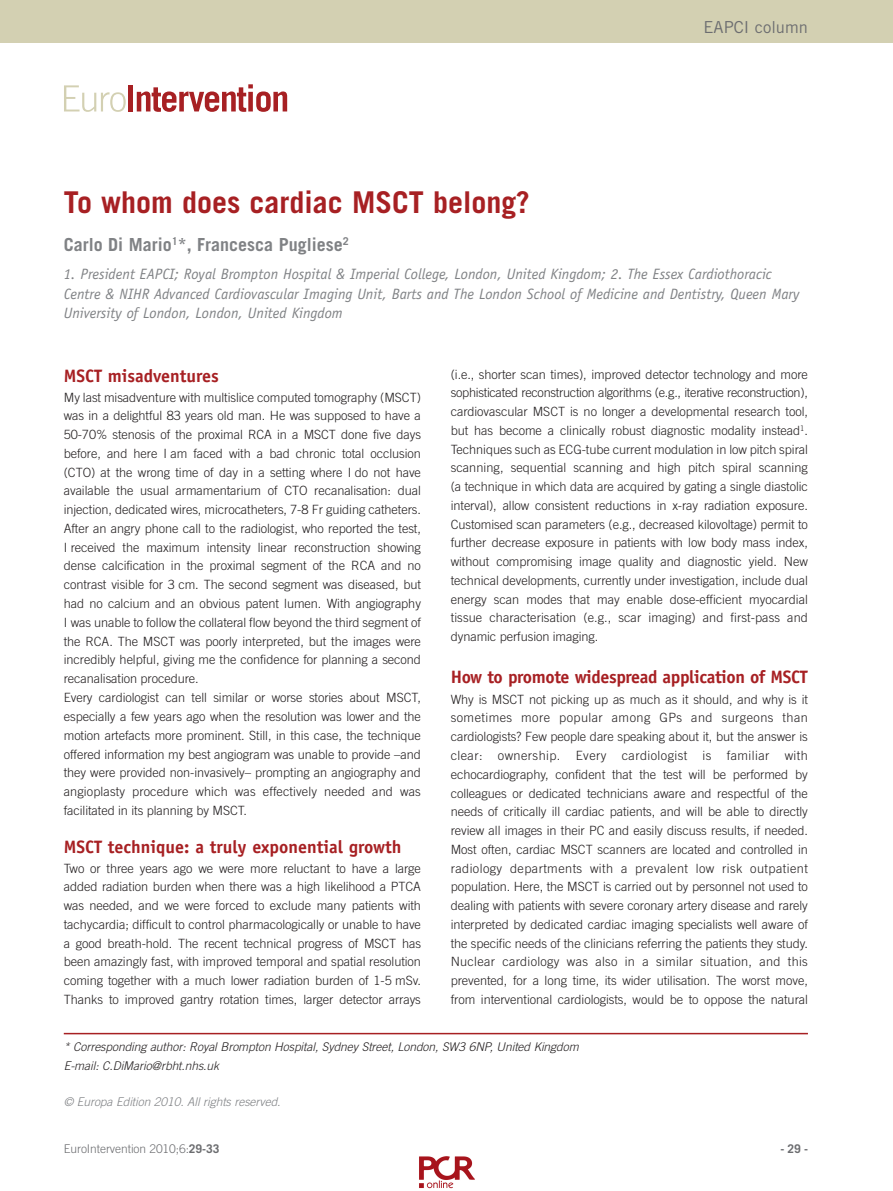
<style>
.page{position:relative;width:893px;height:1191px;background:#fff}
.page>*{position:absolute;margin:0;border:0;box-sizing:border-box;transform-origin:0 0}
.t1{font:700 30px "Trade Gothic LT Std";color:#a72023}
.t2{font:700 18px "Officina Sans Std";color:#a72023}
.t3{font:700 18px "Officina Sans Std";letter-spacing:-.02em;color:#a72023}
.t4{font:700 18px "Trade Gothic LT Std";color:#808285}
.t5{font:16.5px "Trade Gothic LT Std";color:#6c6d70}
.t6{font:italic 15px/19.5px "Officina Sans Std";color:#808285}
.t7{font:300 12.75px/18.8px "Trade Gothic LT Std";letter-spacing:-.005em;color:#231f20;text-align:justify}
.t8{font:italic 300 12px/18.8px "Trade Gothic LT Std";letter-spacing:-.005em;color:#231f20}
.t9{font:italic 300 12px "Trade Gothic LT Std";letter-spacing:-.005em;color:#808285}
.t10{font:300 12px "Trade Gothic LT Std";letter-spacing:-.005em;color:#6c6d70}
.t11{font:700 12px "Trade Gothic LT Std";color:#6c6d70}
.s1{font-weight:700}
</style>
<div class="page">
<div style="left:0;top:0;width:893px;height:43px;background:#d3d0b2"></div>
<hr style="left:64px;top:1032px;width:744px;height:2px;background:#a72023">
<svg style="left:64px;top:85px;width:62px;height:27px"></svg>
<div style="left:128px;top:85px;width:5px;height:26px;background:#a72023"></div>
<svg style="left:137px;top:84px;width:150px;height:28px"></svg>
<img style="left:419px;top:1156px;width:56px;height:33px">
<p class="t5" style="left:703px;top:18px;width:106px">EAPCI column</p>
<h1 class="t1" style="left:64px;top:191px;width:467px">To whom does cardiac MSCT belong?</h1>
<h2 class="t4" style="left:64px;top:238px;width:286px">Carlo Di Mario<sup>1</sup>*, Francesca Pugliese<sup>2</sup></h2>
<p class="t6" style="left:64px;top:265px;width:737px">1. President EAPCI; Royal Brompton Hospital &amp; Imperial College, London, United Kingdom; 2. The Essex Cardiothoracic<br>Centre &amp; NIHR Advanced Cardiovascular Imaging Unit, Barts and The London School of Medicine and Dentistry, Queen Mary<br>University of London, London, United Kingdom</p>
<h2 class="t2" style="left:64px;top:369px;width:157px">MSCT misadventures</h2>
<p class="t7" style="left:64px;top:389px;width:359px;text-align:left">My last misadventure with multislice computed tomography (MSCT) was in a delightful 83 years old man. He was supposed to have a 50-70% stenosis of the proximal RCA in a MSCT done five days before, and here I am faced with a bad chronic total occlusion (CTO) at the wrong time of day in a setting where I do not have available the usual armamentarium of CTO recanalisation: dual injection, dedicated wires, microcatheters, 7-8 Fr guiding catheters.<br>After an angry phone call to the radiologist, who reported the test, I received the maximum intensity linear reconstruction showing dense calcification in the proximal segment of the RCA and no contrast visible for 3 cm. The second segment was diseased, but had no calcium and an obvious patent lumen. With angiography I was unable to follow the collateral flow beyond the third segment of the RCA. The MSCT was poorly interpreted, but the images were incredibly helpful, giving me the confidence for planning a second recanalisation procedure.<br>Every cardiologist can tell similar or worse stories about MSCT, especially a few years ago when the resolution was lower and the motion artefacts more prominent. Still, in this case, the technique offered information my best angiogram was unable to provide –and they were provided non-invasively– prompting an angiography and angioplasty procedure which was effectively needed and was facilitated in its planning by MSCT.</p>
<h2 class="t2" style="left:64px;top:840px;width:339px">MSCT technique: a truly exponential growth</h2>
<p class="t7" style="left:64px;top:859px;width:359px">Two or three years ago we were more reluctant to have a large added radiation burden when there was a high likelihood a PTCA was needed, and we were forced to exclude many patients with tachycardia; difficult to control pharmacologically or unable to have a good breath-hold. The recent technical progress of MSCT has been amazingly fast, with improved temporal and spatial resolution coming together with a much lower radiation burden of 1-5 mSv.<br>Thanks to improved gantry rotation times, larger detector arrays</p>
<p class="t7" style="left:451px;top:366px;width:359px">(i.e., shorter scan times), improved detector technology and more sophisticated reconstruction algorithms (e.g., iterative reconstruction), cardiovascular MSCT is no longer a developmental research tool, but has become a clinically robust diagnostic modality instead<sup>1</sup>.<br>Techniques such as ECG-tube current modulation in low pitch spiral scanning, sequential scanning and high pitch spiral scanning (a technique in which data are acquired by gating a single diastolic interval), allow consistent reductions in x-ray radiation exposure.<br>Customised scan parameters (e.g., decreased kilovoltage) permit to further decrease exposure in patients with low body mass index, without compromising image quality and diagnostic yield. New technical developments, currently under investigation, include dual energy scan modes that may enable dose-efficient myocardial tissue characterisation (e.g., scar imaging) and first-pass and dynamic perfusion imaging.</p>
<h2 class="t3" style="left:451px;top:670px;width:358px">How to promote widespread application of MSCT</h2>
<p class="t7" style="left:451px;top:691px;width:359px">Why is MSCT not picking up as much as it should, and why is it sometimes more popular among GPs and surgeons than cardiologists? Few people dare speaking about it, but the answer is clear: ownership. Every cardiologist is familiar with echocardiography, confident that the test will be performed by colleagues or dedicated technicians aware and respectful of the needs of critically ill cardiac patients, and will be able to directly review all images in their PC and easily discuss results, if needed.<br>Most often, cardiac MSCT scanners are located and controlled in radiology departments with a prevalent low risk outpatient population. Here, the MSCT is carried out by personnel not used to dealing with patients with severe coronary artery disease and rarely interpreted by dedicated cardiac imaging specialists well aware of the specific needs of the clinicians referring the patients they study.<br>Nuclear cardiology was also in a similar situation, and this prevented, for a long time, its wider utilisation. The worst move, from interventional cardiologists, would be to oppose the natural</p>
<p class="t8" style="left:64px;top:1038px;width:516px">* Corresponding author: Royal Brompton Hospital, Sydney Street, London, SW3 6NP, United Kingdom<br>E-mail: C.DiMario@rbht.nhs.uk</p>
<p class="t9" style="left:64px;top:1097px;width:218px">© Europa Edition 2010. All rights reserved.</p>
<p class="t10" style="left:64px;top:1144px;width:157px">EuroIntervention 2010;6:<span class="s1">29-33</span></p>
<p class="t11" style="left:780px;top:1144px;width:29px">- 29 -</p>
</div>
